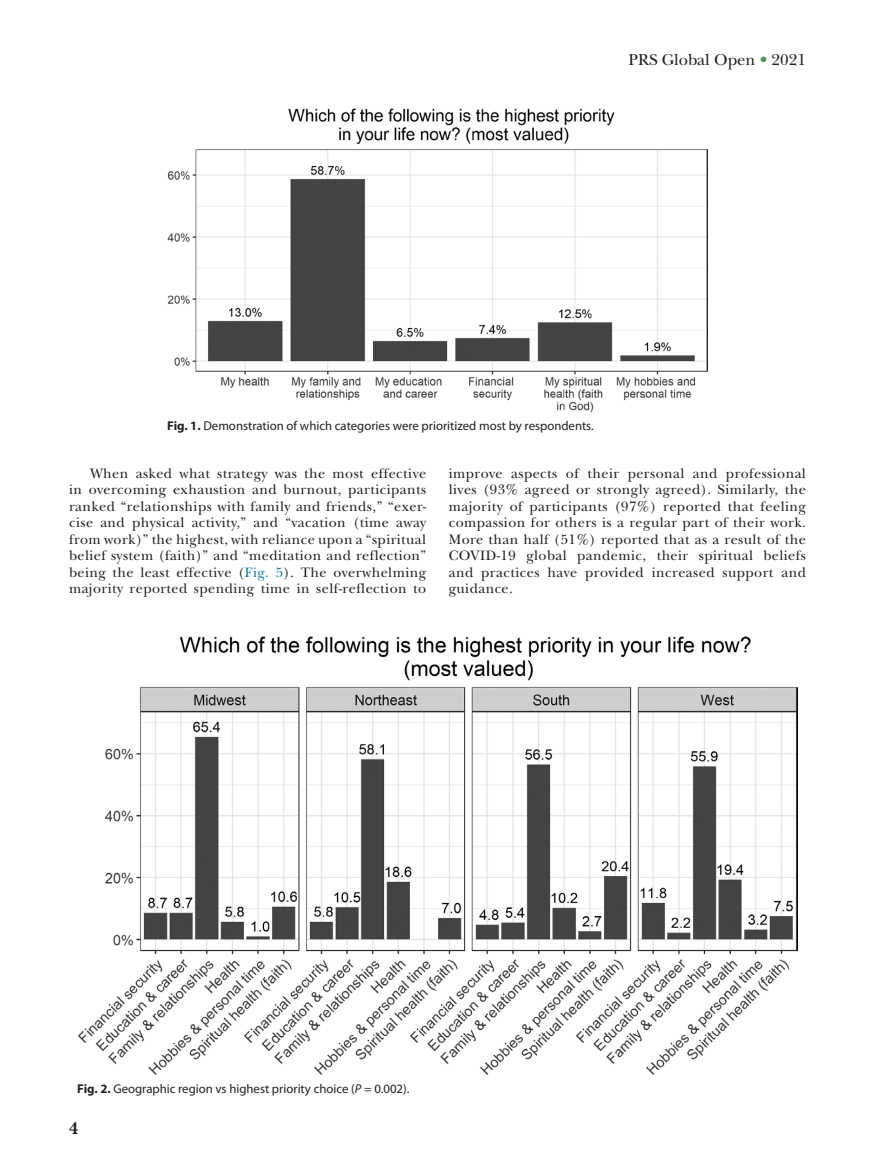
<style>
.page{position:relative;width:878px;height:1175px;background:#fff}
.page>*{position:absolute;margin:0;border:0;box-sizing:border-box;transform-origin:0 0}
.t1{font:700 18px "New Baskerville Std";color:#231f20}
.t2{font:16.5px "New Baskerville Std";color:#231f20}
.t3{font:14.25px/16.5px "New Baskerville Std";letter-spacing:.03em;color:#231f20;text-align:justify}
.t4{font:12.75px "Myriad Pro";color:#231f20}
.s1{color:#4e955d}
.s2{font-weight:700}
.s3{color:#0f7eac}
.s4{font-style:italic}
</style>
<div class="page">
<img style="left:167px;top:108px;width:540px;height:304px">
<img style="left:78px;top:636px;width:719px;height:439px">
<p class="t2" style="left:628px;top:50px;width:179px">PRS Global Open <span class="s1">•</span> 2021</p>
<p class="t4" style="left:167px;top:417px;width:428px"><span class="s2">Fig. 1.</span> Demonstration of which categories were prioritized most by respondents.</p>
<p class="t3" style="left:69px;top:465px;width:359px;text-indent:21px">When asked what strategy was the most effective in overcoming exhaustion and burnout, participants ranked “relationships with family and friends,” “exer&shy;cise and physical activity,” and “vacation (time away from work)” the highest, with reliance upon a “spiritual belief system (faith)” and “meditation and reflection” being the least effective (<span class="s3">Fig. 5</span>). The overwhelming majority reported spending time in self-reflection to</p>
<p class="t3" style="left:449px;top:465px;width:359px">improve aspects of their personal and professional lives (93% agreed or strongly agreed). Similarly, the majority of participants (97%) reported that feeling compassion for others is a regular part of their work.<br>More than half (51%) reported that as a result of the COVID-19 global pandemic, their spiritual beliefs and practices have provided increased support and guidance.</p>
<p class="t4" style="left:77px;top:1080px;width:333px"><span class="s2">Fig. 2.</span> Geographic region vs highest priority choice (<span class="s4">P</span> = 0.002).</p>
<p class="t1" style="left:69px;top:1118px;width:11px">4</p>
</div>
